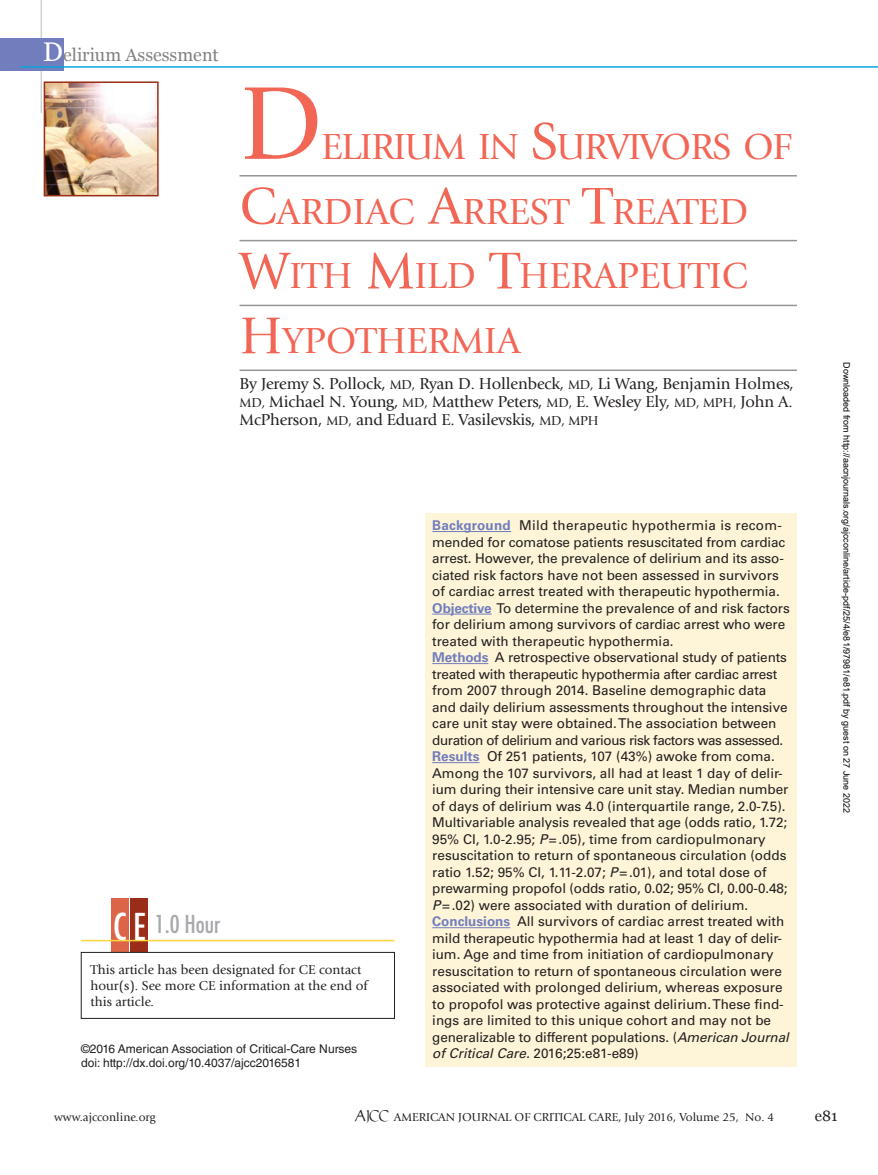
<style>
.page{position:relative;width:878px;height:1175px;background:#fff}
.page>*{position:absolute;margin:0;border:0;box-sizing:border-box;transform-origin:0 0}
.t1{font:108px "Giovanni Std";color:#f26656}
.t2{font:37.8px/64.8px "Giovanni Std";color:#f26656}
.t3{font:condensed 36px "Futura Std";color:#fff}
.t4{font:condensed 24px "Futura Std";color:#a8a9ad}
.t5{font:18px "Georgia";color:#808285}
.t6{font:16.5px/18px "Giovanni Std";letter-spacing:-.01em;color:#231f20;text-align:justify}
.t7{font:15px "Georgia";color:#231f20}
.t8{font:13.5px/16.5px "Univers LT Std";color:#231f20}
.t9{font:13.5px/16.2px "Giovanni Std";color:#231f20}
.t10{font:12px/14.4px "Helvetica LT Std";color:#231f20}
.t11{font:12px "Giovanni Std";color:#231f20}
.t12{font:9px "Arial";color:#000}
.s1{font-size:27px;color:#fff}
.s2{font-size:54px}
.s3{font-size:13.5px}
.s4{font-weight:700;color:#717dbd}
.s5{font-style:italic}
.s6{font-family:"Publius";font-size:13.5px}
</style>
<div class="page">
<hr style="left:40px;top:0;width:2px;height:113px;background:#d1d2d4">
<img style="left:47px;top:84px;width:109px;height:109px">
<div style="left:44px;top:81px;width:115px;height:115px;border:2px solid #9a2d17"></div>
<div style="left:0;top:38px;width:63px;height:32px;background:#717dbd"></div>
<div style="left:425px;top:513px;width:371px;height:553px;background:#fef5d8"></div>
<hr style="left:432px;top:531px;width:79px;height:1px;background:#717dbd">
<hr style="left:432px;top:613px;width:59px;height:1px;background:#717dbd">
<hr style="left:432px;top:663px;width:56px;height:1px;background:#717dbd">
<hr style="left:432px;top:762px;width:47px;height:1px;background:#717dbd">
<hr style="left:432px;top:927px;width:78px;height:1px;background:#717dbd">
<hr style="left:239px;top:175px;width:557px;height:1px;background:#939598">
<hr style="left:239px;top:240px;width:557px;height:1px;background:#939598">
<hr style="left:239px;top:305px;width:557px;height:1px;background:#939598">
<hr style="left:239px;top:369px;width:557px;height:2px;background:#939598">
<div style="left:111px;top:898px;width:18px;height:54px;background:#dc6549"></div>
<div style="left:131px;top:898px;width:17px;height:54px;background:#9a2d17"></div>
<hr style="left:81px;top:939px;width:313px;height:2px;background:#ffd53e">
<div style="left:81px;top:952px;width:313px;height:66px;border:1px solid #231f20"></div>
<hr style="left:20px;top:66px;width:858px;height:2px;background:#08a6d8">
<h3 class="t5" style="left:43px;top:44px;width:177px"><span class="s1">D</span>elirium Assessment</h3>
<h1 class="t1" style="left:239px;top:63px;width:86px">D</h1>
<h2 class="t2" style="left:239px;top:114px;width:553px;text-indent:82px">ELIRIUM IN <span class="s2">S</span>URVIVORS OF<br><span class="s2">C</span>ARDIAC <span class="s2">A</span>RREST <span class="s2">T</span>REATED<br><span class="s2">W</span>ITH <span class="s2">M</span>ILD <span class="s2">T</span>HERAPEUTIC<br><span class="s2">H</span>YPOTHERMIA</h2>
<p class="t6" style="left:239px;top:375px;width:555px">By Jeremy S. Pollock, <span class="s3">MD,</span> Ryan D. Hollenbeck, <span class="s3">MD,</span> Li Wang, Benjamin Holmes, <span class="s3">MD,</span> Michael N. Young, <span class="s3">MD,</span> Matthew Peters, <span class="s3">MD,</span> E. Wesley Ely, <span class="s3">MD, MPH,</span> John A.<br>McPherson, <span class="s3">MD,</span> and Eduard E. Vasilevskis, <span class="s3">MD, MPH</span></p>
<h3 class="t3" style="left:113px;top:905px;width:34px">CE</h3>
<p class="t9" style="left:90px;top:961px;width:279px">This article has been designated for CE contact hour(s). See more CE information at the end of this article.</p>
<h3 class="t4" style="left:155px;top:910px;width:67px">1.0 Hour</h3>
<p class="t10" style="left:81px;top:1041px;width:277px">©2016 American Association of Critical-Care Nurses doi: http://dx.doi.org/10.4037/ajcc2016581</p>
<p class="t8" style="left:432px;top:517px;width:359px"><span class="s4">Background</span> Mild therapeutic hypothermia is recom&shy;mended for comatose patients resuscitated from cardiac arrest. However, the prevalence of delirium and its asso&shy;ciated risk factors have not been assessed in survivors of cardiac arrest treated with therapeutic hypothermia.<br><span class="s4">Objective</span> To determine the prevalence of and risk factors for delirium among survivors of cardiac arrest who were treated with therapeutic hypothermia.<br><span class="s4">Methods</span> A retrospective observational study of patients treated with therapeutic hypothermia after cardiac arrest from 2007 through 2014. Baseline demographic data and daily delirium assessments throughout the intensive care unit stay were obtained. The association between duration of delirium and various risk factors was assessed.<br><span class="s4">Results</span> Of 251 patients, 107 (43%) awoke from coma.<br>Among the 107 survivors, all had at least 1 day of delir&shy;ium during their intensive care unit stay. Median number of days of delirium was 4.0 (interquartile range, 2.0-7.5).<br>Multivariable analysis revealed that age (odds ratio, 1.72; 95% CI, 1.0-2.95; <span class="s5">P</span>=.05), time from cardiopulmonary resuscitation to return of spontaneous circulation (odds ratio 1.52; 95% CI, 1.11-2.07; <span class="s5">P</span>=.01), and total dose of prewarming propofol (odds ratio, 0.02; 95% CI, 0.00-0.48; <span class="s5">P</span>=.02) were associated with duration of delirium.<br><span class="s4">Conclusions</span> All survivors of cardiac arrest treated with mild therapeutic hypothermia had at least 1 day of delir&shy;ium. Age and time from initiation of cardiopulmonary resuscitation to return of spontaneous circulation were associated with prolonged delirium, whereas exposure to propofol was protective against delirium. These find&shy;ings are limited to this unique cohort and may not be generalizable to different populations. (<span class="s5">American Journal of Critical Care.</span> 2016;25:e81-e89)</p>
<p class="t12" style="left:850px;top:362px;width:452px;rotate:90deg">Downloaded from http://aacnjournals.org/ajcconline/article-pdf/25/4/e81/97981/e81.pdf by guest on 27 June 2022</p>
<p class="t11" style="left:54px;top:1109px;width:103px">www.ajcconline.org</p>
<p class="t11" style="left:355px;top:1109px;width:421px"><span class="s6">AJCC</span> AMERICAN JOURNAL OF CRITICAL CARE, July 2016, Volume 25, No. 4</p>
<p class="t7" style="left:814px;top:1106px;width:24px">e81</p>
</div>
